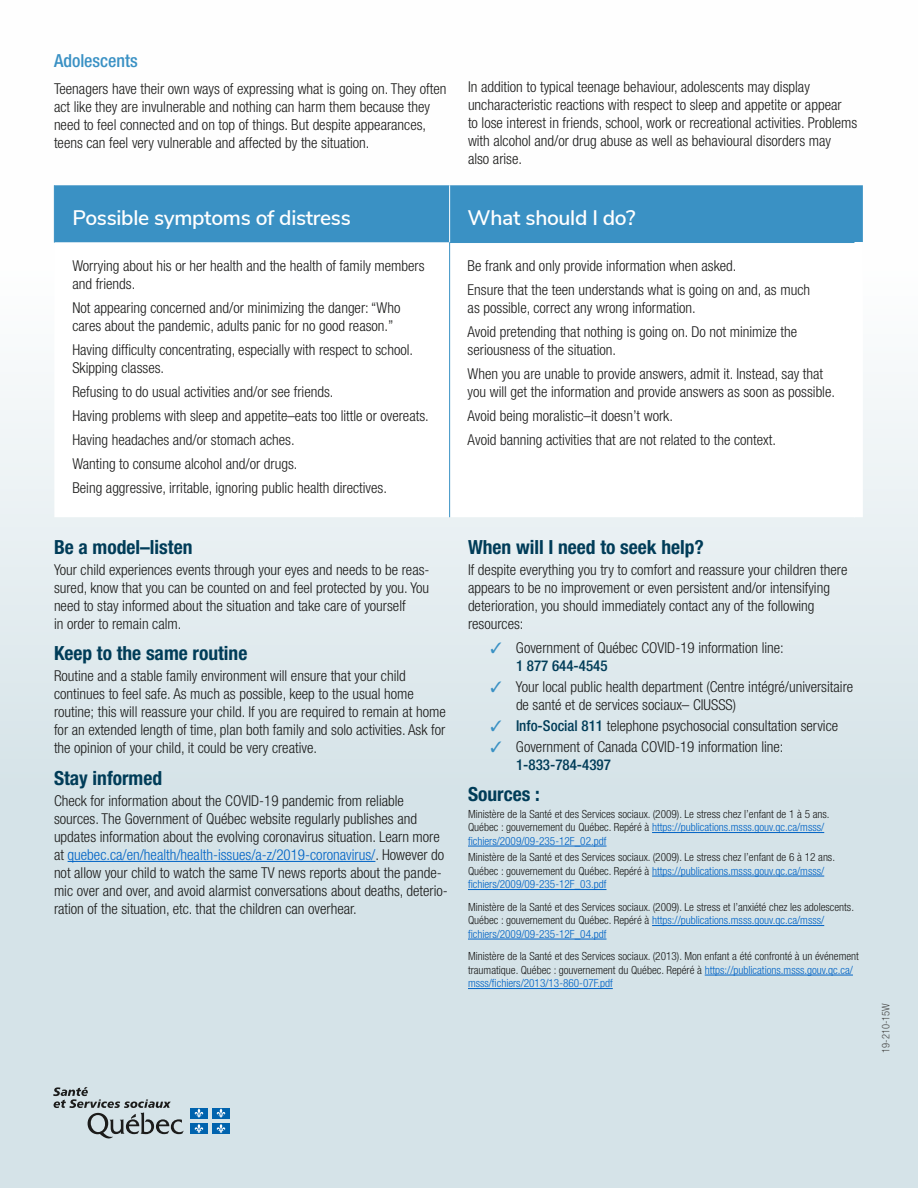
<style>
.page{position:relative;width:918px;height:1188px;background:#fff}
.page>*{position:absolute;margin:0;border:0;box-sizing:border-box;transform-origin:0 0}
.t1{font:600 21px "Nunito Sans";letter-spacing:-.015em;color:#fff}
.H3_AMB{font:700 condensed 19.5px "Helvetica Neue LT Std";color:#003c58}
.H4_AMB{font:500 condensed 18px "Helvetica Neue LT Std";color:#3a91c4}
.P_AMB{font:300 condensed 15px/18px "Helvetica Neue LT Std";color:#1c1c1b}
.P_2{font:300 condensed 15px/18px "Helvetica Neue LT Std";color:#1c1c1b}
.puce_crochet{font:300 condensed 15px/18px "Helvetica Neue LT Std";color:#1c1c1b}
.Source{font:300 condensed 11.25px/13.5px "Helvetica Neue LT Std";color:#1c1c1b}
.P_AMB-2{font:300 condensed 10.5px "Helvetica Neue LT Std";color:#4a4a49}
.s1{color:#0063c5}
.s2{color:#3a91c4}
.s3{font-weight:500;color:#003c58}
</style>
<div class="page">
<div style="left:0;top:0;width:918px;height:1188px;background:linear-gradient(to bottom,#fff,#cbdce2)"></div>
<hr style="left:68px;top:861px;width:307px;height:1px;background:#0063c5">
<hr style="left:652px;top:832px;width:172px;height:1px;background:#0063c5">
<hr style="left:468px;top:846px;width:138px;height:1px;background:#0063c5">
<hr style="left:652px;top:876px;width:172px;height:1px;background:#0063c5">
<hr style="left:468px;top:889px;width:138px;height:1px;background:#0063c5">
<hr style="left:652px;top:925px;width:172px;height:1px;background:#0063c5">
<hr style="left:468px;top:939px;width:138px;height:1px;background:#0063c5">
<hr style="left:705px;top:975px;width:148px;height:1px;background:#0063c5">
<hr style="left:468px;top:988px;width:145px;height:1px;background:#0063c5">
<div style="left:55px;top:185px;width:808px;height:58px;background:#3a91c4"></div>
<svg style="left:54px;top:243px;width:809px;height:274px"></svg>
<hr style="left:854px;top:243px;width:1px;height:274px;background:#fff">
<hr style="left:449px;top:242px;width:406px;height:1px;background:#3a91c4">
<hr style="left:449px;top:185px;width:1px;height:57px;background:#fff">
<hr style="left:449px;top:243px;width:1px;height:274px;background:#3a91c4">
<hr style="left:54px;top:185px;width:1px;height:58px;background:#3a91c4">
<svg style="left:53px;top:1087px;width:131px;height:52px"></svg>
<div style="left:190px;top:1108px;width:17px;height:10px;background:#0063ae"></div>
<svg style="left:194px;top:1108px;width:10px;height:10px"></svg>
<div style="left:212px;top:1108px;width:18px;height:10px;background:#0063ae"></div>
<svg style="left:216px;top:1108px;width:10px;height:10px"></svg>
<div style="left:190px;top:1123px;width:17px;height:11px;background:#0063ae"></div>
<svg style="left:194px;top:1124px;width:10px;height:9px"></svg>
<div style="left:212px;top:1123px;width:18px;height:11px;background:#0063ae"></div>
<svg style="left:216px;top:1124px;width:10px;height:9px"></svg>
<p class="H4_AMB" style="left:54px;top:50px;width:85px">Adolescents</p>
<p class="P_AMB" style="left:54px;top:79px;width:394px">Teenagers have their own ways of expressing what is going on. They often act like they are invulnerable and nothing can harm them because they need to feel connected and on top of things. But despite appearances, teens can feel very vulnerable and affected by the situation.</p>
<p class="P_AMB" style="left:468px;top:77px;width:391px">In addition to typical teenage behaviour, adolescents may display uncharacteristic reactions with respect to sleep and appetite or appear<br>to lose interest in friends, school, work or recreational activities. Problems with alcohol and/or drug abuse as well as behavioural disorders may<br>also arise.</p>
<h1 class="t1" style="left:72px;top:202px;width:280px">Possible symptoms of distress</h1>
<h1 class="t1" style="left:468px;top:202px;width:170px">What should I do?</h1>
<p class="P_2" style="left:72px;top:257px;width:354px">Worrying about his or her health and the health of family members and friends.</p>
<p class="P_2" style="left:72px;top:299px;width:330px">Not appearing concerned and/or minimizing the danger: “Who cares about the pandemic, adults panic for no good reason.”</p>
<p class="P_2" style="left:72px;top:341px;width:342px">Having difficulty concentrating, especially with respect to school.<br>Skipping classes.</p>
<p class="P_2" style="left:72px;top:383px;width:263px">Refusing to do usual activities and/or see friends.</p>
<p class="P_2" style="left:72px;top:407px;width:358px">Having problems with sleep and appetite–eats too little or overeats.</p>
<p class="P_2" style="left:72px;top:431px;width:224px">Having headaches and/or stomach aches.</p>
<p class="P_2" style="left:72px;top:455px;width:227px">Wanting to consume alcohol and/or drugs.</p>
<p class="P_2" style="left:72px;top:479px;width:316px">Being aggressive, irritable, ignoring public health directives.</p>
<p class="P_2" style="left:468px;top:257px;width:270px">Be frank and only provide information when asked.</p>
<p class="P_2" style="left:468px;top:281px;width:344px">Ensure that the teen understands what is going on and, as much as possible, correct any wrong information.</p>
<p class="P_2" style="left:468px;top:323px;width:331px">Avoid pretending that nothing is going on. Do not minimize the seriousness of the situation.</p>
<p class="P_2" style="left:468px;top:365px;width:369px">When you are unable to provide answers, admit it. Instead, say that you will get the information and provide answers as soon as possible.</p>
<p class="P_2" style="left:468px;top:407px;width:207px">Avoid being moralistic–it doesn’t work.</p>
<p class="P_2" style="left:468px;top:431px;width:310px">Avoid banning activities that are not related to the context.</p>
<p class="H3_AMB" style="left:54px;top:535px;width:140px">Be a model–listen</p>
<p class="P_AMB" style="left:54px;top:561px;width:377px">Your child experiences events through your eyes and needs to be reas&shy;sured, know that you can be counted on and feel protected by you. You need to stay informed about the situation and take care of yourself<br>in order to remain calm.</p>
<p class="H3_AMB" style="left:54px;top:642px;width:195px">Keep to the same routine</p>
<p class="P_AMB" style="left:54px;top:667px;width:393px">Routine and a stable family environment will ensure that your child continues to feel safe. As much as possible, keep to the usual home routine; this will reassure your child. If you are required to remain at home for an extended length of time, plan both family and solo activities. Ask for the opinion of your child, it could be very creative.</p>
<p class="H3_AMB" style="left:54px;top:766px;width:110px">Stay informed</p>
<p class="P_AMB" style="left:54px;top:792px;width:395px">Check for information about the COVID-19 pandemic from reliable sources. The Government of Québec website regularly publishes and updates information about the evolving coronavirus situation. Learn more at <span class="s1">quebec.ca/en/health/health-issues/a-z/2019-coronavirus/</span>. However do not allow your child to watch the same TV news reports about the pande&shy;mic over and over, and avoid alarmist conversations about deaths, deterio&shy;ration of the situation, etc. that the children can overhear.</p>
<p class="H3_AMB" style="left:468px;top:535px;width:237px">When will I need to seek help?</p>
<p class="P_AMB" style="left:468px;top:561px;width:381px">If despite everything you try to comfort and reassure your children there appears to be no improvement or even persistent and/or intensifying deterioration, you should immediately contact any of the following resources:</p>
<p class="puce_crochet" style="left:516px;top:639px;width:269px;text-indent:-26px"><span class="s2">✓</span> Government of Québec COVID‑19 information line:<br><span class="s3">1 877 644-4545</span></p>
<p class="puce_crochet" style="left:516px;top:678px;width:339px;text-indent:-26px"><span class="s2">✓</span> Your local public health department (Centre intégré/universitaire de santé et de services sociaux– CIUSSS)</p>
<p class="puce_crochet" style="left:490px;top:717px;width:349px"><span class="s2">✓</span> <span class="s3">Info-Social 811</span> telephone psychosocial consultation service</p>
<p class="puce_crochet" style="left:516px;top:738px;width:269px;text-indent:-26px"><span class="s2">✓</span> Government of Canada COVID‑19 information line:<br><span class="s3">1-833-784-4397</span></p>
<p class="H3_AMB" style="left:468px;top:783px;width:73px">Sources :</p>
<p class="Source" style="left:468px;top:807px;width:363px">Ministère de la Santé et des Services sociaux. (2009). Le stress chez l’enfant de 1 à 5 ans.<br>Québec : gouvernement du Québec. Repéré à <span class="s1">https://publications.msss.gouv.qc.ca/msss/ fichiers/2009/09-235-12F_02.pdf</span></p>
<p class="Source" style="left:468px;top:851px;width:369px">Ministère de la Santé et des Services sociaux. (2009). Le stress chez l’enfant de 6 à 12 ans.<br>Québec : gouvernement du Québec. Repéré à <span class="s1">https://publications.msss.gouv.qc.ca/msss/ fichiers/2009/09-235-12F_03.pdf</span></p>
<p class="Source" style="left:468px;top:900px;width:388px">Ministère de la Santé et des Services sociaux. (2009). Le stress et l’anxiété chez les adolescents.<br>Québec : gouvernement du Québec. Repéré à <span class="s1">https://publications.msss.gouv.qc.ca/msss/ fichiers/2009/09-235-12F_04.pdf</span></p>
<p class="Source" style="left:468px;top:950px;width:392px">Ministère de la Santé et des Services sociaux. (2013). Mon enfant a été confronté à un événement traumatique. Québec : gouvernement du Québec. Repéré à <span class="s1">https://publications.msss.gouv.qc.ca/ msss/fichiers/2013/13-860-07F.pdf</span></p>
<p class="P_AMB-2" style="left:880px;top:1053px;width:51px;rotate:-90deg">19-210-15W</p>
</div>
